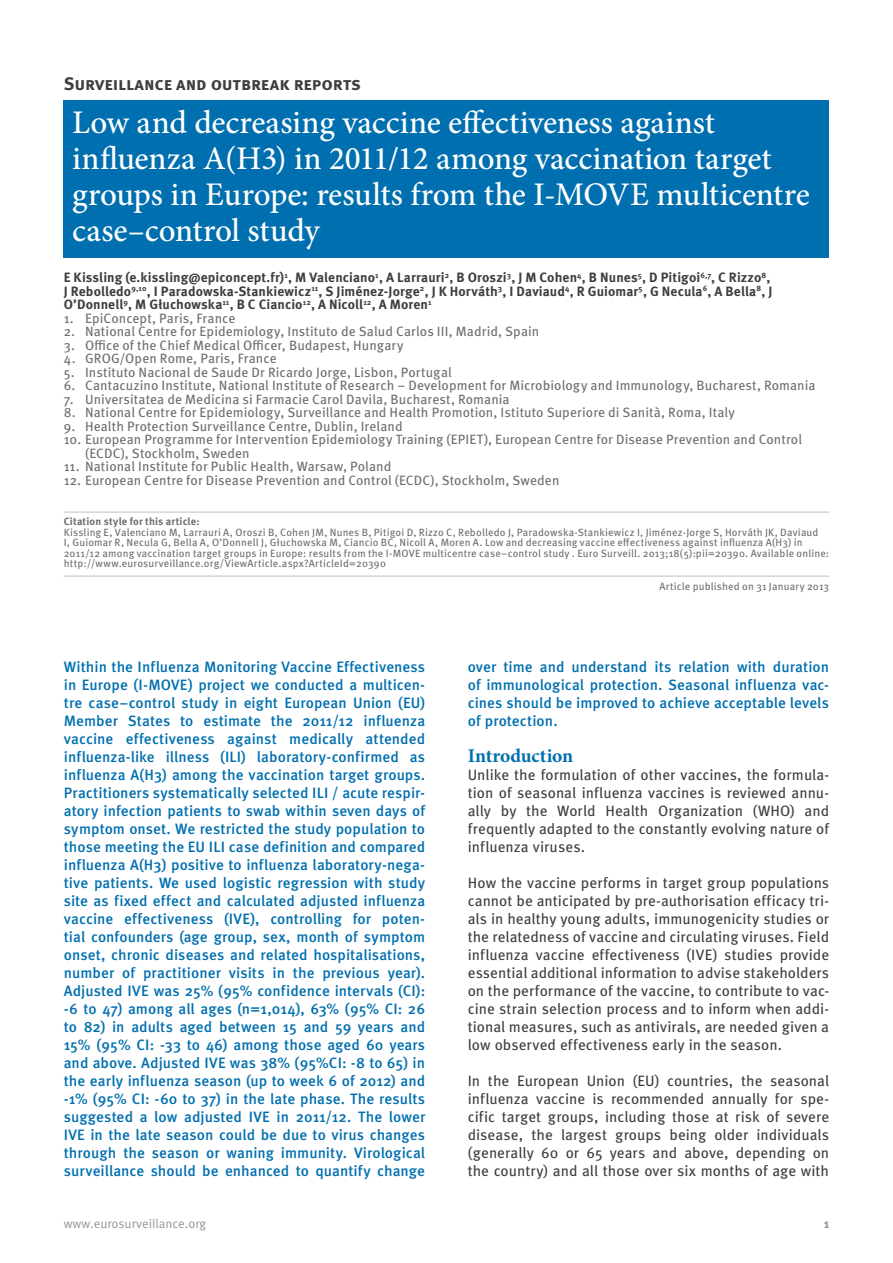
<style>
.page{position:relative;width:893px;height:1263px;background:#fff}
.page>*{position:absolute;margin:0;border:0;box-sizing:border-box;transform-origin:0 0}
.t1{font:500 33px/36px "Minion Pro";letter-spacing:-.005em;color:#fff}
.t2{font:700 19.5px "Minion Pro";letter-spacing:-.005em;color:#006faf}
.t3{font:700 18px "Meta Pro";color:#3e3e3f}
.t4{font:500 15px/18px "Meta Pro";color:#006faf;text-align:justify}
.t5{font:15px/18px "Meta Pro";letter-spacing:.005em;color:#3e3e3f;text-align:justify}
.t6{font:13.5px/13.5px "Meta Pro";letter-spacing:.005em;color:#6c6d70}
.t7{font:700 13.5px/13.5px "Meta Pro";letter-spacing:.01em;color:#3e3e3f}
.t8{font:12.75px "Meta Pro";color:#939598}
.t9{font:700 12.75px "Meta Pro";color:#939598}
.t10{font:10.5px/10.5px "Meta Pro";letter-spacing:.015em;color:#6c6d70}
.t11{font:700 10.5px "Meta Pro";letter-spacing:.015em;color:#6c6d70}
</style>
<div class="page">
<hr style="left:64px;top:512px;width:765px;height:1px;background:#bcbdc0">
<hr style="left:64px;top:576px;width:765px;height:1px;background:#bcbdc0">
<div style="left:64px;top:100px;width:765px;height:158px;background:#006faf"></div>
<p class="t3" style="left:64px;top:72px;width:299px">Surveillance and outbreak reports</p>
<h1 class="t1" style="left:72px;top:104px;width:739px">Low and decreasing vaccine effectiveness against influenza A(H3) in 2011/12 among vaccination target groups in Europe: results from the I-MOVE multicentre case–control study</h1>
<p class="t7" style="left:64px;top:271px;width:710px">E Kissling (e.kissling@epiconcept.fr)<sup>1</sup>, M Valenciano<sup>1</sup>, A Larrauri<sup>2</sup>, B Oroszi<sup>3</sup>, J M Cohen<sup>4</sup>, B Nunes<sup>5</sup>, D Pitigoi<sup>6,7</sup>, C Rizzo<sup>8</sup>,<br>J Rebolledo<sup>9,10</sup>, I Paradowska-Stankiewicz<sup>11</sup>, S Jiménez-Jorge<sup>2</sup>, J K Horváth<sup>3</sup>, I Daviaud<sup>4</sup>, R Guiomar<sup>5</sup>, G Necula<sup>6</sup>, A Bella<sup>8</sup>, J<br>O’Donnell<sup>9</sup>, M Głuchowska<sup>11</sup>, B C Ciancio<sup>12</sup>, A Nicoll<sup>12</sup>, A Moren<sup>1</sup></p>
<p class="t6" style="left:64px;top:312px;width:173px">1. EpiConcept, Paris, France</p>
<p class="t6" style="left:64px;top:325px;width:477px">2. National Centre for Epidemiology, Instituto de Salud Carlos III, Madrid, Spain</p>
<p class="t6" style="left:64px;top:339px;width:341px">3. Office of the Chief Medical Officer, Budapest, Hungary</p>
<p class="t6" style="left:64px;top:352px;width:214px">4. GROG/Open Rome, Paris, France</p>
<p class="t6" style="left:64px;top:366px;width:390px">5. Instituto Nacional de Saude Dr Ricardo Jorge, Lisbon, Portugal</p>
<p class="t6" style="left:64px;top:379px;width:753px">6. Cantacuzino Institute, National Institute of Research – Development for Microbiology and Immunology, Bucharest, Romania</p>
<p class="t6" style="left:64px;top:393px;width:447px">7. Universitatea de Medicina si Farmacie Carol Davila, Bucharest, Romania</p>
<p class="t6" style="left:64px;top:406px;width:673px">8. National Centre for Epidemiology, Surveillance and Health Promotion, Istituto Superiore di Sanità, Roma, Italy</p>
<p class="t6" style="left:64px;top:420px;width:340px">9. Health Protection Surveillance Centre, Dublin, Ireland</p>
<p class="t6" style="left:85px;top:433px;width:718px;text-indent:-21px">10. European Programme for Intervention Epidemiology Training (EPIET), European Centre for Disease Prevention and Control (ECDC), Stockholm, Sweden</p>
<p class="t6" style="left:64px;top:460px;width:329px">11. National Institute for Public Health, Warsaw, Poland</p>
<p class="t6" style="left:64px;top:474px;width:497px">12. European Centre for Disease Prevention and Control (ECDC), Stockholm, Sweden</p>
<p class="t11" style="left:64px;top:515px;width:137px">Citation style for this article:</p>
<p class="t10" style="left:64px;top:527px;width:767px">Kissling E, Valenciano M, Larrauri A, Oroszi B, Cohen JM, Nunes B, Pitigoi D, Rizzo C, Rebolledo J, Paradowska-Stankiewicz I, Jiménez-Jorge S, Horváth JK, Daviaud<br>I, Guiomar R, Necula G, Bella A, O’Donnell J, Głuchowska M, Ciancio BC, Nicoll A, Moren A. Low and decreasing vaccine effectiveness against influenza A(H3) in 2011/12 among vaccination target groups in Europe: results from the I-MOVE multicentre case–control study . Euro Surveill. 2013;18(5):pii=20390. Available online: http://www.eurosurveillance.org/ViewArticle.aspx?ArticleId=20390</p>
<p class="t10" style="left:659px;top:582px;width:171px">Article published on 31 January 2013</p>
<p class="t4" style="left:64px;top:658px;width:363px">Within the Influenza Monitoring Vaccine Effectiveness in Europe (I-MOVE) project we conducted a multicen&shy;tre case–control study in eight European Union (EU)<br>Member States to estimate the 2011/12 influenza vaccine effectiveness against medically attended influenza-like illness (ILI) laboratory-confirmed as influenza A(H3) among the vaccination target groups.<br>Practitioners systematically selected ILI / acute respir&shy;atory infection patients to swab within seven days of symptom onset. We restricted the study population to those meeting the EU ILI case definition and compared influenza A(H3) positive to influenza laboratory-nega&shy;tive patients. We used logistic regression with study site as fixed effect and calculated adjusted influenza vaccine effectiveness (IVE), controlling for poten&shy;tial confounders (age group, sex, month of symptom onset, chronic diseases and related hospitalisations, number of practitioner visits in the previous year).<br>Adjusted IVE was 25% (95% confidence intervals (CI): -6 to 47) among all ages (n=1,014), 63% (95% CI: 26 to 82) in adults aged between 15 and 59 years and 15% (95% CI: -33 to 46) among those aged 60 years and above. Adjusted IVE was 38% (95%CI: -8 to 65) in the early influenza season (up to week 6 of 2012) and -1% (95% CI: -60 to 37) in the late phase. The results suggested a low adjusted IVE in 2011/12. The lower IVE in the late season could be due to virus changes through the season or waning immunity. Virological surveillance should be enhanced to quantify change</p>
<p class="t4" style="left:468px;top:658px;width:363px">over time and understand its relation with duration of immunological protection. Seasonal influenza vac&shy;cines should be improved to achieve acceptable levels of protection.</p>
<h2 class="t2" style="left:468px;top:742px;width:107px">Introduction</h2>
<p class="t5" style="left:468px;top:766px;width:363px">Unlike the formulation of other vaccines, the formula&shy;tion of seasonal influenza vaccines is reviewed annu&shy;ally by the World Health Organization (WHO) and frequently adapted to the constantly evolving nature of influenza viruses.</p>
<p class="t5" style="left:468px;top:874px;width:363px">How the vaccine performs in target group populations cannot be anticipated by pre-authorisation efficacy tri&shy;als in healthy young adults, immunogenicity studies or the relatedness of vaccine and circulating viruses. Field influenza vaccine effectiveness (IVE) studies provide essential additional information to advise stakeholders on the performance of the vaccine, to contribute to vac&shy;cine strain selection process and to inform when addi&shy;tional measures, such as antivirals, are needed given a low observed effectiveness early in the season.</p>
<p class="t5" style="left:468px;top:1072px;width:363px">In the European Union (EU) countries, the seasonal influenza vaccine is recommended annually for spe&shy;cific target groups, including those at risk of severe disease, the largest groups being older individuals (generally 60 or 65 years and above, depending on the country) and all those over six months of age with</p>
<p class="t8" style="left:64px;top:1215px;width:144px">www.eurosurveillance.org</p>
<p class="t9" style="left:824px;top:1215px;width:7px">1</p>
</div>
